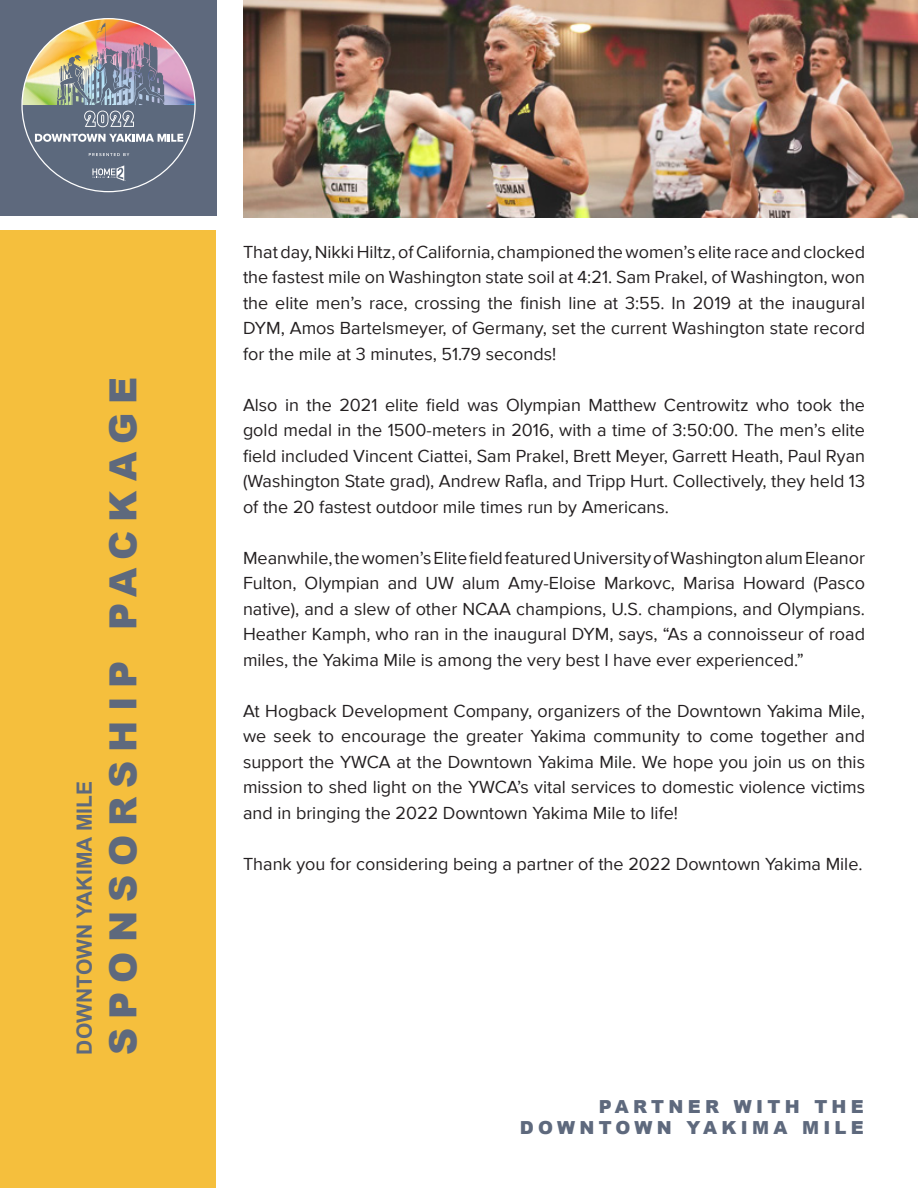
<style>
.page{position:relative;width:918px;height:1188px;background:#fff}
.page>*{position:absolute;margin:0;border:0;box-sizing:border-box;transform-origin:0 0}
.t1{font:900 37.5px "Arial";letter-spacing:.24em;color:#5e697d}
.t2{font:700 21px "Arial";letter-spacing:.005em;color:#5e697d}
.t3{font:18px/25.5px "Proxima Nova";color:#231f20;text-align:justify}
.t4{font:900 18px "Arial";letter-spacing:.24em;color:#5e697d}
</style>
<div class="page">
<div style="left:0;top:0;width:217px;height:216px;background:#5e697d"></div>
<img style="left:21px;top:18px;width:175px;height:174px">
<div style="left:0;top:230px;width:216px;height:958px;background:#f5bf3d"></div>
<img style="left:243px;top:0;width:675px;height:217px">
<p class="t2" style="left:71px;top:1055px;width:275px;rotate:-90deg">DOWNTOWN YAKIMA MILE</p>
<h1 class="t1" style="left:96px;top:1055px;width:680px;rotate:-90deg">SPONSORSHIP PACKAGE</h1>
<p class="t3" style="left:243px;top:238px;width:624px">That day, Nikki Hiltz, of California, championed the women’s elite race and clocked the fastest mile on Washington state soil at 4:21. Sam Prakel, of Washington, won the elite men’s race, crossing the finish line at 3:55. In 2019 at the inaugural DYM, Amos Bartelsmeyer, of Germany, set the current Washington state record for the mile at 3 minutes, 51.79 seconds!</p>
<p class="t3" style="left:243px;top:391px;width:624px">Also in the 2021 elite field was Olympian Matthew Centrowitz who took the gold medal in the 1500-meters in 2016, with a time of 3:50:00. The men’s elite field included Vincent Ciattei, Sam Prakel, Brett Meyer, Garrett Heath, Paul Ryan (Washington State grad), Andrew Rafla, and Tripp Hurt. Collectively, they held 13 of the 20 fastest outdoor mile times run by Americans.</p>
<p class="t3" style="left:243px;top:544px;width:624px">Meanwhile, the women’s Elite field featured University of Washington alum Eleanor Fulton, Olympian and UW alum Amy-Eloise Markovc, Marisa Howard (Pasco native), and a slew of other NCAA champions, U.S. champions, and Olympians.<br>Heather Kamph, who ran in the inaugural DYM, says, “As a connoisseur of road miles, the Yakima Mile is among the very best I have ever experienced.”</p>
<p class="t3" style="left:243px;top:697px;width:624px">At Hogback Development Company, organizers of the Downtown Yakima Mile, we seek to encourage the greater Yakima community to come together and support the YWCA at the Downtown Yakima Mile. We hope you join us on this mission to shed light on the YWCA’s vital services to domestic violence victims and in bringing the 2022 Downtown Yakima Mile to life!</p>
<p class="t3" style="left:243px;top:850px;width:621px">Thank you for considering being a partner of the 2022 Downtown Yakima Mile.</p>
<p class="t4" style="left:599px;top:1093px;width:267px">PARTNER WITH THE</p>
<p class="t4" style="left:520px;top:1115px;width:346px">DOWNTOWN YAKIMA MILE</p>
</div>
